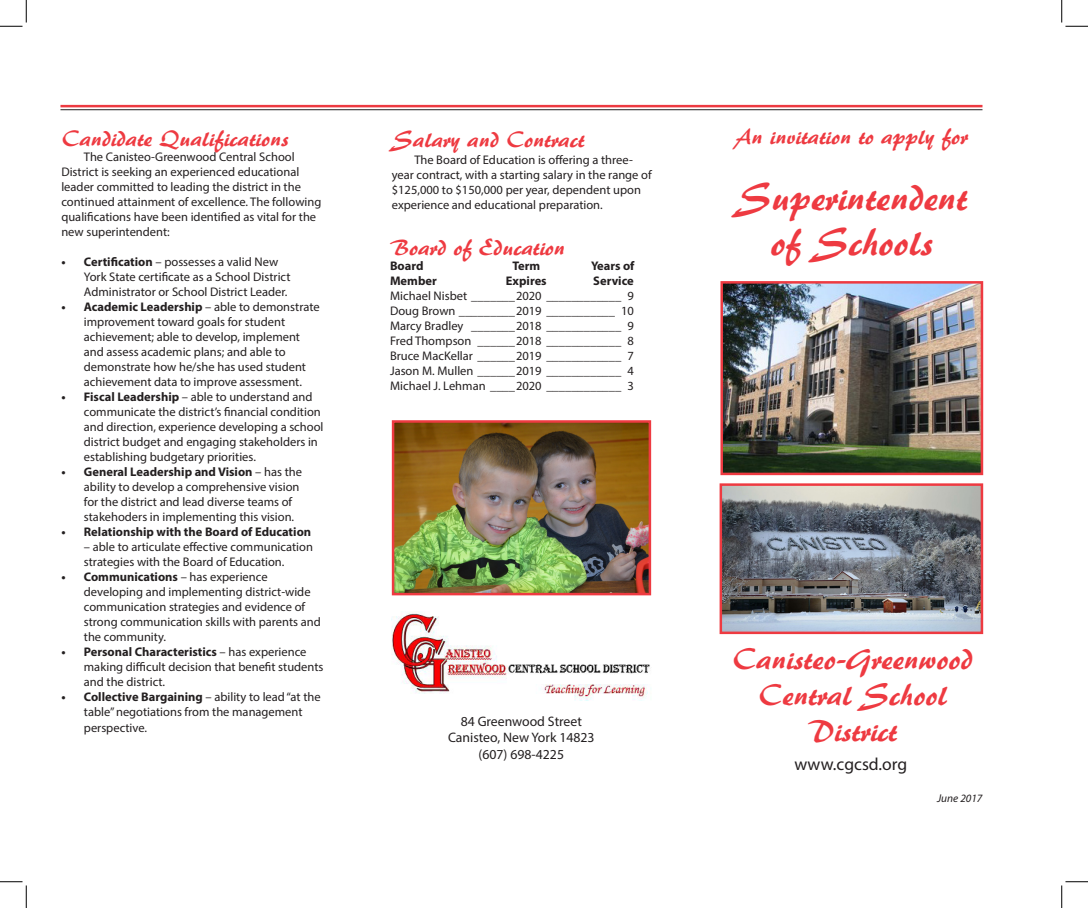
<style>
.page{position:relative;width:1088px;height:908px;background:#fff}
.page>*{position:absolute;margin:0;border:0;box-sizing:border-box;transform-origin:0 0}
.t1{font:37.5px/45px "Patrick";color:#ee3a41;text-align:center}
.t2{font:30px/36px "Patrick";color:#ee3a41;text-align:center}
.t3{font:22.5px "Patrick";color:#ee3a41}
.t4{font:17.5px "Myriad Pro";color:#231f20}
.t5{font:13.75px/16.5px "Myriad Pro";color:#231f20;text-align:center}
.t6{font:12.5px/15px "Myriad Pro";color:#231f20}
.t7{font:700 12.5px "Myriad Pro";color:#231f20}
.t8{font:italic 11.25px "Myriad Pro";color:#231f20}
.s1{font-weight:700}
</style>
<div class="page">
<img style="left:395px;top:423px;width:253px;height:169px">
<div style="left:392px;top:420px;width:259px;height:175px;border:2px solid #ee3a41"></div>
<img style="left:723px;top:284px;width:257px;height:188px">
<div style="left:720px;top:281px;width:263px;height:194px;border:2px solid #ee3a41"></div>
<img style="left:722px;top:486px;width:258px;height:145px">
<div style="left:719px;top:483px;width:264px;height:151px;border:2px solid #ee3a41"></div>
<img style="left:392px;top:611px;width:258px;height:89px">
<hr style="left:60px;top:105px;width:922px;height:2px;background:#ee3a41">
<hr style="left:60px;top:109px;width:922px;height:1px;background:#231f20">
<svg style="left:0;top:0;width:27px;height:27px"></svg>
<svg style="left:0;top:881px;width:27px;height:27px"></svg>
<svg style="left:1061px;top:0;width:27px;height:27px"></svg>
<svg style="left:1061px;top:881px;width:27px;height:27px"></svg>
<h3 class="t3" style="left:61px;top:124px;width:229px">Candidate Qualifications</h3>
<p class="t6" style="left:61px;top:149px;width:261px;text-indent:22px">The Canisteo-Greenwood Central School District is seeking an experienced educational leader committed to leading the district in the continued attainment of excellence. The following qualifications have been identified as vital for the new superintendent:</p>
<p class="t6" style="left:84px;top:254px;width:208px;text-indent:-22px"><span class="s1">• Certification</span> – possesses a valid New<br>York State certificate as a School District<br>Administrator or School District Leader.</p>
<p class="t6" style="left:84px;top:299px;width:237px;text-indent:-22px"><span class="s1">• Academic Leadership</span> – able to demonstrate improvement toward goals for student achievement; able to develop, implement and assess academic plans; and able to demonstrate how he/she has used student achievement data to improve assessment.</p>
<p class="t6" style="left:84px;top:389px;width:241px;text-indent:-22px"><span class="s1">• Fiscal Leadership</span> – able to understand and communicate the district’s financial condition and direction, experience developing a school district budget and engaging stakeholders in establishing budgetary priorities.</p>
<p class="t6" style="left:84px;top:464px;width:220px;text-indent:-22px"><span class="s1">• General Leadership and Vision</span> – has the ability to develop a comprehensive vision for the district and lead diverse teams of stakehoders in implementing this vision.</p>
<p class="t7" style="left:61px;top:523px;width:251px">• Relationship with the Board of Education</p>
<p class="t6" style="left:84px;top:539px;width:231px">– able to articulate effective communication strategies with the Board of Education.</p>
<p class="t6" style="left:84px;top:569px;width:238px;text-indent:-22px"><span class="s1">• Communications</span> – has experience developing and implementing district-wide communication strategies and evidence of strong communication skills with parents and the community.</p>
<p class="t6" style="left:84px;top:644px;width:241px;text-indent:-22px"><span class="s1">• Personal Characteristics</span> – has experience making difficult decision that benefit students and the district.</p>
<p class="t6" style="left:61px;top:689px;width:261px;text-align:center"><span class="s1">• Collective Bargaining</span> – ability to lead “at the table” negotiations from the management</p>
<p class="t6" style="left:84px;top:720px;width:65px">perspective.</p>
<h3 class="t3" style="left:392px;top:126px;width:194px">Salary and Contract</h3>
<p class="t6" style="left:392px;top:152px;width:261px;text-indent:22px">The Board of Education is offering a three&shy;year contract, with a starting salary in the range of $125,000 to $150,000 per year, dependent upon experience and educational preparation.</p>
<h3 class="t3" style="left:390px;top:234px;width:176px">Board of Education</h3>
<p class="t7" style="left:390px;top:257px;width:35px">Board</p>
<p class="t7" style="left:512px;top:257px;width:29px">Term</p>
<p class="t7" style="left:591px;top:257px;width:45px">Years of</p>
<p class="t7" style="left:390px;top:272px;width:48px">Member</p>
<p class="t7" style="left:506px;top:272px;width:42px">Expires</p>
<p class="t7" style="left:593px;top:272px;width:42px">Service</p>
<p class="t6" style="left:390px;top:288px;width:245px;text-align:justify">Michael Nisbet _______2020 ____________ 9<br>Doug Brown _________2019 ___________ 10<br>Marcy Bradley _______2018 ____________ 9<br>Fred Thompson ______2018 ____________ 8<br>Bruce MacKellar ______2019 ____________ 7<br>Jason M. Mullen ______2019 ____________ 4<br>Michael J. Lehman ____2020 ____________ 3</p>
<p class="t5" style="left:448px;top:712px;width:148px">84 Greenwood Street<br>Canisteo, New York 14823 (607) 698-4225</p>
<h3 class="t3" style="left:735px;top:123px;width:234px">An invitation to apply for</h3>
<h1 class="t1" style="left:736px;top:176px;width:232px">Superintendent of Schools</h1>
<h2 class="t2" style="left:732px;top:641px;width:242px">Canisteo-Greenwood<br>Central School<br>District</h2>
<h3 class="t4" style="left:794px;top:753px;width:114px">www.cgcsd.org</h3>
<p class="t8" style="left:937px;top:791px;width:47px">June 2017</p>
</div>
